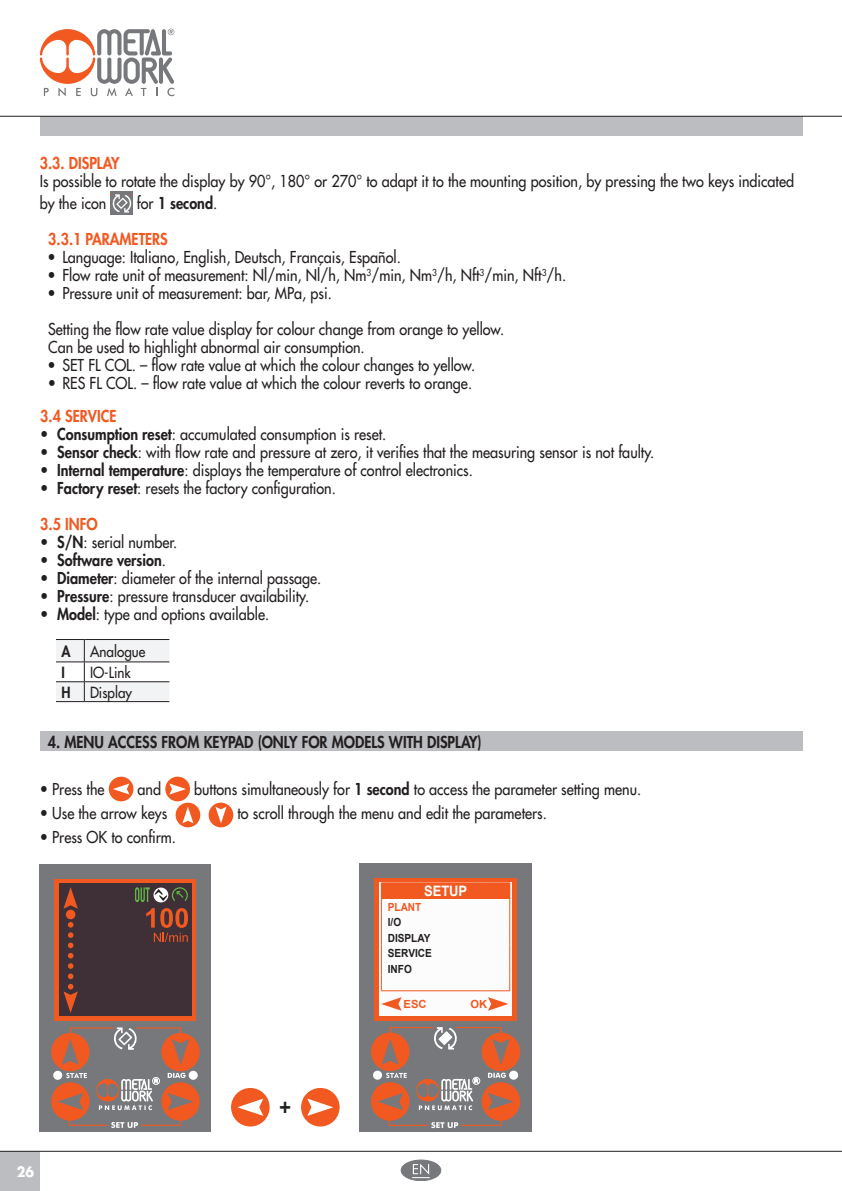
<style>
.page{position:relative;width:842px;height:1191px;background:#fff}
.page>*{position:absolute;margin:0;border:0;box-sizing:border-box;transform-origin:0 0}
.t1{font:800 22px "Futura Std";color:#231f20;scale:.9 1}
.t2{font:500 16px/22px "Futura Std";color:#231f20;scale:.9 1}
.t3{font:800 16px "Futura Std";color:#231f20;scale:.9 1}
.t4{font:800 16px "Futura Std";color:#f15921;scale:.9 1}
.t5{font:500 15px "Futura Std";color:#231f20;scale:.9 1}
.t6{font:800 15px "Futura Std";color:#231f20;scale:.9 1}
.t7{font:700 14.4px "Arial";color:#fff;scale:.9 1}
.t8{font:700 14px "Futura Std";color:#fff;scale:.9 1}
.t9{font:700 11.2px/15.4px "Arial";color:#231f20;scale:.9 1}
.t10{font:700 11.2px "Arial";color:#f15921;scale:.9 1}
.t11{font:700 11.2px "Arial";color:#f15921}
.s1{font-weight:500}
.s2{font-weight:800}
</style>
<div class="page">
<div style="left:0;top:1151px;width:40px;height:40px;background:#bcbdc0"></div>
<svg style="left:40px;top:29px;width:134px;height:67px"></svg>
<div style="left:40px;top:116px;width:762px;height:20px;background:#bcbdc0"></div>
<hr style="left:0;top:1151px;width:842px;height:1px;background:#231f20">
<hr style="left:0;top:116px;width:842px;height:1px;background:#231f20">
<div style="left:110px;top:191px;width:23px;height:24px;background:#76787b"></div>
<svg style="left:110px;top:194px;width:23px;height:19px"></svg>
<svg style="left:56px;top:639px;width:113px;height:63px"></svg>
<hr style="left:84px;top:701px;width:85px;height:1px;background:#231f20">
<div style="left:40px;top:731px;width:762px;height:20px;background:#bcbdc0"></div>
<div style="left:109px;top:776px;width:24px;height:25px;background:#f15921;border-radius:50%"></div>
<svg style="left:113px;top:783px;width:16px;height:11px"></svg>
<div style="left:165px;top:776px;width:25px;height:25px;background:#f15921;border-radius:50%"></div>
<svg style="left:169px;top:783px;width:17px;height:11px"></svg>
<div style="left:176px;top:802px;width:24px;height:25px;background:#f15921;border-radius:50%"></div>
<svg style="left:182px;top:807px;width:11px;height:16px"></svg>
<div style="left:209px;top:802px;width:24px;height:25px;background:#f15921;border-radius:50%"></div>
<svg style="left:215px;top:806px;width:11px;height:17px"></svg>
<div style="left:40px;top:864px;width:171px;height:267px;background:#76787b"></div>
<div style="left:51px;top:1082px;width:39px;height:38px;background:#f15921;border-radius:50%"></div>
<div style="left:161px;top:1082px;width:39px;height:38px;background:#f15921;border-radius:50%"></div>
<div style="left:55px;top:879px;width:141px;height:141px;background:#f15921"></div>
<div style="left:53px;top:1070px;width:9px;height:9px;background:#fff;border-radius:50%"></div>
<div style="left:189px;top:1070px;width:9px;height:9px;background:#fff;border-radius:50%"></div>
<div style="left:59px;top:883px;width:133px;height:133px;background:#3f2f37"></div>
<div style="left:152px;top:1077px;width:8px;height:7px;border:1px solid #fff;border-radius:50%"></div>
<svg style="left:96px;top:1078px;width:62px;height:32px"></svg>
<svg style="left:69px;top:1119px;width:112px;height:9px"></svg>
<svg style="left:168px;top:1072px;width:18px;height:6px"></svg>
<svg style="left:66px;top:1073px;width:21px;height:5px"></svg>
<svg style="left:57px;top:1093px;width:26px;height:17px"></svg>
<svg style="left:168px;top:1093px;width:25px;height:17px"></svg>
<div style="left:51px;top:1032px;width:39px;height:39px;background:#f15921;border-radius:50%"></div>
<div style="left:161px;top:1033px;width:39px;height:38px;background:#f15921;border-radius:50%"></div>
<svg style="left:62px;top:1027px;width:127px;height:38px"></svg>
<svg style="left:63px;top:887px;width:15px;height:21px"></svg>
<div style="left:66px;top:909px;width:9px;height:10px;background:#f15921;border-radius:50%"></div>
<svg style="left:63px;top:922px;width:15px;height:91px"></svg>
<svg style="left:146px;top:908px;width:42px;height:34px"></svg>
<svg style="left:135px;top:887px;width:53px;height:15px"></svg>
<div style="left:359px;top:863px;width:173px;height:268px;background:#76787b"></div>
<div style="left:371px;top:1082px;width:38px;height:38px;background:#f15921;border-radius:50%"></div>
<div style="left:482px;top:1082px;width:38px;height:38px;background:#f15921;border-radius:50%"></div>
<div style="left:373px;top:1070px;width:9px;height:9px;background:#fff;border-radius:50%"></div>
<div style="left:509px;top:1070px;width:9px;height:9px;background:#fff;border-radius:50%"></div>
<div style="left:472px;top:1076px;width:8px;height:8px;border:1px solid #fff;border-radius:50%"></div>
<svg style="left:389px;top:1119px;width:113px;height:9px"></svg>
<svg style="left:488px;top:1072px;width:18px;height:6px"></svg>
<svg style="left:386px;top:1072px;width:21px;height:6px"></svg>
<svg style="left:377px;top:1093px;width:26px;height:17px"></svg>
<svg style="left:488px;top:1093px;width:26px;height:17px"></svg>
<div style="left:371px;top:1032px;width:38px;height:39px;background:#f15921;border-radius:50%"></div>
<div style="left:482px;top:1032px;width:38px;height:39px;background:#f15921;border-radius:50%"></div>
<svg style="left:382px;top:1027px;width:127px;height:37px"></svg>
<svg style="left:416px;top:1078px;width:63px;height:32px"></svg>
<div style="left:375px;top:878px;width:142px;height:142px;background:#f15921"></div>
<div style="left:379px;top:882px;width:133px;height:133px;background:#fcfcfc"></div>
<div style="left:381px;top:882px;width:129px;height:16px;background:#f15921"></div>
<svg style="left:381px;top:898px;width:1px;height:92px"></svg>
<hr style="left:381px;top:990px;width:105px;height:1px;background:#f15921">
<svg style="left:486px;top:882px;width:24px;height:109px"></svg>
<svg style="left:381px;top:997px;width:21px;height:13px"></svg>
<svg style="left:488px;top:997px;width:20px;height:13px"></svg>
<div style="left:231px;top:1088px;width:39px;height:38px;background:#f15921;border-radius:50%"></div>
<svg style="left:237px;top:1098px;width:26px;height:17px"></svg>
<div style="left:301px;top:1088px;width:39px;height:38px;background:#f15921;border-radius:50%"></div>
<svg style="left:307px;top:1098px;width:26px;height:17px"></svg>
<div style="left:401px;top:1160px;width:40px;height:20px;background:#76787b;border-radius:50%"></div>
<div style="left:401px;top:1159px;width:40px;height:21px;border:1px solid #76787b;border-radius:50%"></div>
<svg style="left:412px;top:1164px;width:18px;height:14px"></svg>
<p class="t4" style="left:40px;top:153px;width:90px">3.3. DISPLAY</p>
<p class="t2" style="left:40px;top:170px;width:840px">Is possible to rotate the display by 90°, 180° or 270° to adapt it to the mounting position, by pressing the two keys indicated by the icon</p>
<p class="t3" style="left:137px;top:193px;width:91px"><span class="s1">for</span> 1 second<span class="s1">.</span></p>
<p class="t4" style="left:48px;top:229px;width:134px">3.3.1 PARAMETERS</p>
<p class="t2" style="left:47px;top:246px;width:394px">• Language: Italiano, English, Deutsch, Français, Español.</p>
<p class="t2" style="left:47px;top:264px;width:578px">• Flow rate unit of measurement: Nl/min, Nl/h, Nm<sup>3</sup>/min, Nm<sup>3</sup>/h, Nft<sup>3</sup>/min, Nft<sup>3</sup>/h.</p>
<p class="t2" style="left:47px;top:282px;width:318px">• Pressure unit of measurement: bar, MPa, psi.</p>
<p class="t2" style="left:48px;top:320px;width:508px;line-height:18px">Setting the flow rate value display for colour change from orange to yellow.<br>Can be used to highlight abnormal air consumption.</p>
<p class="t2" style="left:47px;top:354px;width:477px">• SET FL COL. – flow rate value at which the colour changes to yellow.</p>
<p class="t2" style="left:48px;top:372px;width:473px">• RES FL COL. – flow rate value at which the colour reverts to orange.</p>
<p class="t4" style="left:40px;top:405px;width:86px">3.4 SERVICE</p>
<p class="t2" style="left:40px;top:423px;width:386px"><span class="s2">• Consumption reset</span>: accumulated consumption is reset.</p>
<p class="t2" style="left:40px;top:441px;width:684px"><span class="s2">• Sensor check</span>: with flow rate and pressure at zero, it verifies that the measuring sensor is not faulty.</p>
<p class="t2" style="left:40px;top:459px;width:482px"><span class="s2">• Internal temperature</span>: displays the temperature of control electronics.</p>
<p class="t2" style="left:40px;top:477px;width:330px"><span class="s2">• Factory reset</span>: resets the factory configuration.</p>
<p class="t4" style="left:40px;top:513px;width:65px">3.5 INFO</p>
<p class="t2" style="left:40px;top:531px;width:154px"><span class="s2">• S/N</span>: serial number.</p>
<p class="t3" style="left:40px;top:549px;width:141px">• Software version<span class="s1">.</span></p>
<p class="t2" style="left:40px;top:567px;width:314px"><span class="s2">• Diameter</span>: diameter of the internal passage.</p>
<p class="t2" style="left:40px;top:585px;width:300px"><span class="s2">• Pressure</span>: pressure transducer availability.</p>
<p class="t2" style="left:40px;top:603px;width:256px"><span class="s2">• Model</span>: type and options available.</p>
<p class="t6" style="left:62px;top:642px;width:12px">A</p>
<p class="t5" style="left:90px;top:642px;width:63px">Analogue</p>
<p class="t6" style="left:62px;top:663px;width:5px">I</p>
<p class="t5" style="left:90px;top:663px;width:47px">IO-Link</p>
<p class="t6" style="left:62px;top:683px;width:12px">H</p>
<p class="t5" style="left:90px;top:683px;width:48px">Display</p>
<p class="t3" style="left:48px;top:731px;width:483px">4. MENU ACCESS FROM KEYPAD (ONLY FOR MODELS WITH DISPLAY)</p>
<p class="t2" style="left:40px;top:778px;width:74px">• Press the</p>
<p class="t2" style="left:138px;top:778px;width:28px">and</p>
<p class="t2" style="left:194px;top:778px;width:498px">buttons simultaneously for <span class="s2">1 second</span> to access the parameter setting menu.</p>
<p class="t2" style="left:40px;top:802px;width:143px">• Use the arrow keys</p>
<p class="t2" style="left:237px;top:802px;width:345px">to scroll through the menu and edit the parameters.</p>
<p class="t2" style="left:40px;top:826px;width:153px">• Press OK to confirm.</p>
<p class="t7" style="left:424px;top:881px;width:50px">SETUP</p>
<p class="t8" style="left:17px;top:1162px;width:21px">26</p>
<h1 class="t1" style="left:280px;top:1091px;width:14px">+</h1>
<p class="t10" style="left:388px;top:899px;width:39px">PLANT</p>
<p class="t9" style="left:388px;top:915px;width:50px">I/O<br>DISPLAY<br>SERVICE<br>INFO</p>
<p class="t11" style="left:404px;top:996px;width:25px">ESC</p>
<p class="t11" style="left:470px;top:996px;width:18px">OK</p>
</div>
